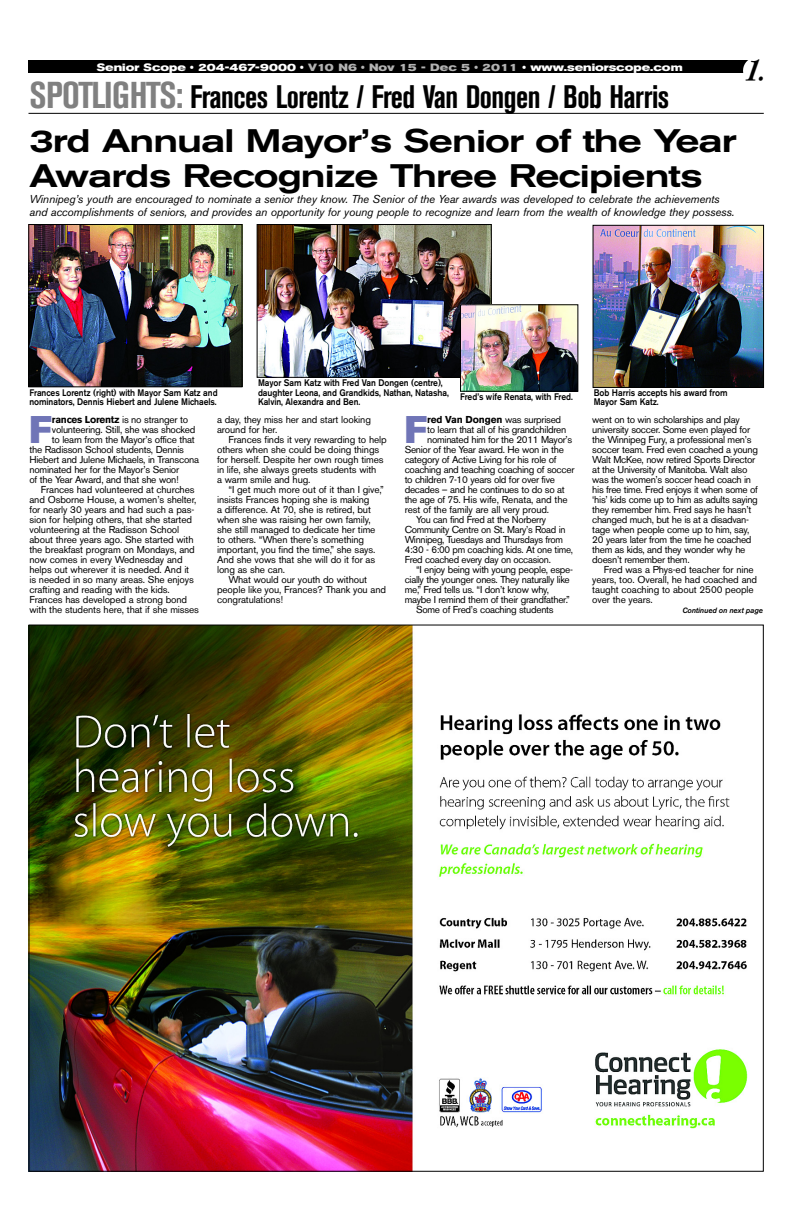
<style>
.page{position:relative;width:792px;height:1224px;background:#fff}
.page>*{position:absolute;margin:0;border:0;box-sizing:border-box;transform-origin:0 0}
.t1{font:45.6px "Exquisit Bld";color:#000}
.t2{font:38.2px "Akzidenz Grotesk BE Super";color:#7075b7;scale:.95 1}
.t3{font:500 expanded 32.3px/34.2px "Akzidenz Grotesk BE";letter-spacing:-.03em;color:#000}
.t4{font:700 condensed 32.3px "Akzidenz Grotesk BE";letter-spacing:-.015em;color:#000;scale:.95 1}
.t5{font:italic 11.4px/12.4px "Akzidenz Grotesk BE";letter-spacing:-.01em;color:#000}
.t6{font:700 expanded 10.4px "Akzidenz Grotesk BE";color:#fff}
.t7{font:10px/10px "Akzidenz Grotesk BE";letter-spacing:-.025em;color:#000}
.t8{font:700 10px "Akzidenz Grotesk BE";letter-spacing:-.01em;color:#000}
.t9{font:500 9.5px/9.5px "Akzidenz Grotesk BE";letter-spacing:-.005em;color:#000;scale:.9 1}
.t10{font:italic 500 7.6px "Akzidenz Grotesk BE";letter-spacing:-.01em;color:#000}
.s1{color:#b3b3b3}
.s2{font-size:37px;color:#808080}
.s3{font-weight:700}
.s4{font-weight:400}
</style>
<div class="page">
<div style="left:28px;top:60px;width:723px;height:13px;background:#000"></div>
<svg style="left:743px;top:60px;width:8px;height:13px"></svg>
<img style="left:31px;top:627px;width:717px;height:543px">
<img style="left:31px;top:226px;width:209px;height:159px">
<div style="left:29px;top:224px;width:213px;height:163px;border:1px solid #000"></div>
<img style="left:259px;top:226px;width:231px;height:150px">
<div style="left:257px;top:224px;width:235px;height:154px;border:1px solid #000"></div>
<img style="left:595px;top:227px;width:167px;height:159px">
<div style="left:593px;top:225px;width:171px;height:163px;border:1px solid #000"></div>
<img style="left:462px;top:307px;width:114px;height:83px">
<div style="left:460px;top:305px;width:118px;height:87px;border:1px solid #000"></div>
<hr style="left:28px;top:113px;width:736px;height:1px;background:#000">
<p class="t6" style="left:97px;top:63px;width:587px">Senior Scope • 204-467-9000 • <span class="s1">V10 N6 • Nov 15 - Dec 5 • 2011</span> • www.seniorscope.com</p>
<h1 class="t1" style="left:743px;top:49px;width:23px">1.</h1>
<h3 class="t4" style="left:29px;top:85px;width:675px"><span class="s2">SPOTLIGHTS:</span> Frances Lorentz / Fred Van Dongen / Bob Harris</h3>
<h3 class="t3" style="left:29px;top:127px;width:709px">3rd Annual Mayor’s Senior of the Year<br>Awards Recognize Three Recipients</h3>
<p class="t5" style="left:29px;top:194px;width:706px">Winnipeg’s youth are encouraged to nominate a senior they know. The Senior of the Year awards was developed to celebrate the achievements and accomplishments of seniors, and provides an opportunity for young people to recognize and learn from the wealth of knowledge they possess.</p>
<p class="t9" style="left:258px;top:379px;width:213px">Mayor Sam Katz with Fred Van Dongen (centre), daughter Leona, and Grandkids, Nathan, Natasha,<br>Kalvin, Alexandra and Ben.</p>
<p class="t9" style="left:29px;top:389px;width:211px">Frances Lorentz (right) with Mayor Sam Katz and nominators, Dennis Hiebert and Julene Michaels.</p>
<p class="t9" style="left:594px;top:389px;width:150px">Bob Harris accepts his award from<br>Mayor Sam Katz.</p>
<p class="t9" style="left:460px;top:393px;width:127px">Fred’s wife Renata, with Fred.</p>
<h2 class="t2" style="left:29px;top:416px;width:25px">F</h2>
<p class="t7" style="left:52px;top:416px;width:138px"><span class="s3">rances Lorentz</span> is no stranger to</p>
<p class="t7" style="left:52px;top:426px;width:145px">volunteering. Still, she was shocked</p>
<p class="t7" style="left:52px;top:436px;width:144px">to learn from the Mayor’s office that</p>
<p class="t7" style="left:29px;top:446px;width:156px">the Radisson School students, Dennis</p>
<p class="t7" style="left:29px;top:456px;width:171px">Hiebert and Julene Michaels, in Transcona</p>
<p class="t7" style="left:29px;top:466px;width:151px">nominated her for the Mayor’s Senior</p>
<p class="t7" style="left:29px;top:476px;width:151px">of the Year Award, and that she won!</p>
<p class="t7" style="left:41px;top:485px;width:155px">Frances had volunteered at churches</p>
<p class="t7" style="left:29px;top:495px;width:169px">and Osborne House, a women’s shelter,</p>
<p class="t7" style="left:29px;top:505px;width:166px">for nearly 30 years and had such a pas-</p>
<p class="t7" style="left:29px;top:515px;width:164px">sion for helping others, that she started</p>
<p class="t7" style="left:29px;top:525px;width:151px">volunteering at the Radisson School</p>
<p class="t7" style="left:29px;top:535px;width:166px">about three years ago. She started with</p>
<p class="t7" style="left:29px;top:545px;width:167px">the breakfast program on Mondays, and</p>
<p class="t7" style="left:29px;top:555px;width:155px">now comes in every Wednesday and</p>
<p class="t7" style="left:29px;top:565px;width:161px">helps out wherever it is needed. And it</p>
<p class="t7" style="left:29px;top:575px;width:166px">is needed in so many areas. She enjoys</p>
<p class="t7" style="left:29px;top:585px;width:142px">crafting and reading with the kids.</p>
<p class="t7" style="left:29px;top:595px;width:159px">Frances has developed a strong bond</p>
<p class="t7" style="left:29px;top:605px;width:171px">with the students here, that if she misses</p>
<p class="t7" style="left:217px;top:416px;width:155px">a day, they miss her and start looking around for her.</p>
<p class="t7" style="left:217px;top:436px;width:171px;text-indent:11px">Frances finds it very rewarding to help others when she could be doing things for herself. Despite her own rough times in life, she always greets students with<br>a warm smile and hug.</p>
<p class="t7" style="left:228px;top:485px;width:157px">“I get much more out of it than I give,”</p>
<p class="t7" style="left:217px;top:495px;width:154px">insists Frances hoping she is making</p>
<p class="t7" style="left:217px;top:505px;width:155px">a difference. At 70, she is retired, but</p>
<p class="t7" style="left:217px;top:515px;width:155px">when she was raising her own family,</p>
<p class="t7" style="left:217px;top:525px;width:160px">she still managed to dedicate her time</p>
<p class="t7" style="left:217px;top:535px;width:149px">to others. “When there’s something</p>
<p class="t7" style="left:217px;top:545px;width:160px">important, you find the time,” she says.</p>
<p class="t7" style="left:217px;top:555px;width:160px">And she vows that she will do it for as</p>
<p class="t7" style="left:217px;top:565px;width:70px">long as she can.</p>
<p class="t7" style="left:228px;top:575px;width:140px">What would our youth do without</p>
<p class="t7" style="left:217px;top:585px;width:171px">people like you, Frances? Thank you and</p>
<p class="t7" style="left:217px;top:595px;width:68px">congratulations!</p>
<h2 class="t2" style="left:405px;top:416px;width:25px">F</h2>
<p class="t8" style="left:427px;top:416px;width:136px">red Van Dongen <span class="s4">was surprised</span></p>
<p class="t7" style="left:427px;top:426px;width:141px">to learn that all of his grandchildren</p>
<p class="t7" style="left:427px;top:436px;width:147px">nominated him for the 2011 Mayor’s</p>
<p class="t7" style="left:405px;top:446px;width:161px">Senior of the Year award. He won in the</p>
<p class="t7" style="left:405px;top:456px;width:153px">category of Active Living for his role of</p>
<p class="t7" style="left:405px;top:466px;width:171px">coaching and teaching coaching of soccer</p>
<p class="t7" style="left:405px;top:476px;width:152px">to children 7-10 years old for over five</p>
<p class="t7" style="left:405px;top:485px;width:162px">decades – and he continues to do so at</p>
<p class="t7" style="left:405px;top:495px;width:164px">the age of 75. His wife, Renata, and the</p>
<p class="t7" style="left:405px;top:505px;width:146px">rest of the family are all very proud.</p>
<p class="t7" style="left:416px;top:515px;width:131px">You can find Fred at the Norberry</p>
<p class="t7" style="left:405px;top:525px;width:162px">Community Centre on St. Mary’s Road in</p>
<p class="t7" style="left:405px;top:535px;width:160px">Winnipeg, Tuesdays and Thursdays from</p>
<p class="t7" style="left:405px;top:545px;width:170px">4:30 - 6:00 pm coaching kids. At one time,</p>
<p class="t7" style="left:405px;top:555px;width:148px">Fred coached every day on occasion.</p>
<p class="t7" style="left:416px;top:565px;width:158px">“I enjoy being with young people, espe-</p>
<p class="t7" style="left:405px;top:575px;width:167px">cially the younger ones. They naturally like</p>
<p class="t7" style="left:405px;top:585px;width:146px">me,” Fred tells us. “I don’t know why,</p>
<p class="t7" style="left:405px;top:595px;width:167px">maybe I remind them of their grandfather.”</p>
<p class="t7" style="left:416px;top:605px;width:139px">Some of Fred’s coaching students</p>
<p class="t7" style="left:592px;top:416px;width:167px">went on to win scholarships and play university soccer. Some even played for the Winnipeg Fury, a professional men’s soccer team. Fred even coached a young Walt McKee, now retired Sports Director at the University of Manitoba. Walt also was the women’s soccer head coach in his free time. Fred enjoys it when some of ‘his’ kids come up to him as adults saying they remember him. Fred says he hasn’t changed much, but he is at a disadvan&shy;tage when people come up to him, say, 20 years later from the time he coached them as kids, and they wonder why he doesn’t remember them.</p>
<p class="t7" style="left:592px;top:565px;width:166px;text-indent:11px">Fred was a Phys-ed teacher for nine years, too. Overall, he had coached and taught coaching to about 2500 people over the years.</p>
<p class="t10" style="left:682px;top:608px;width:82px">Continued on next page</p>
</div>
